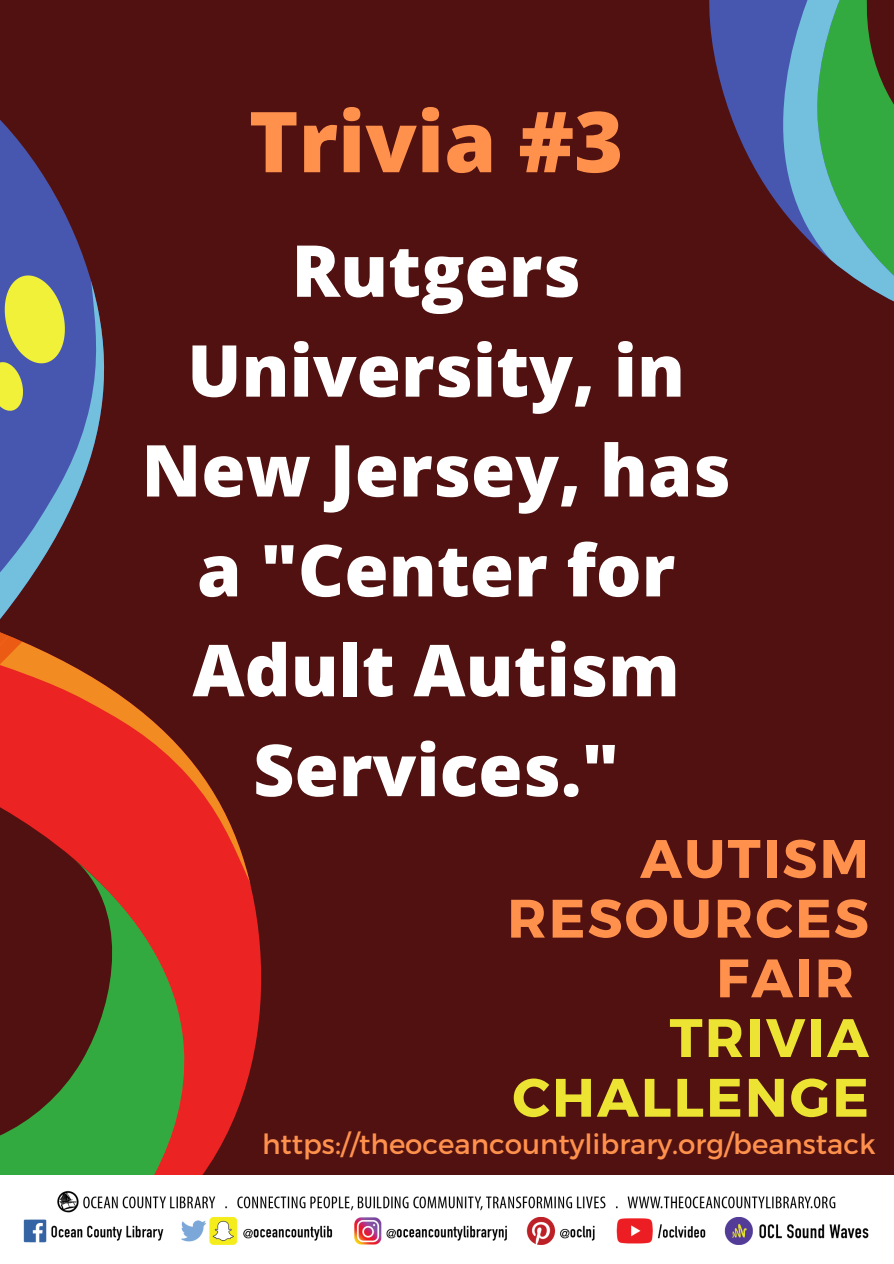
<style>
.page{position:relative;width:894px;height:1264px;background:#fff}
.page>*{position:absolute;margin:0;border:0;box-sizing:border-box;transform-origin:0 0}
.t1{font:800 84px "Open Sans";color:#ff914d}
.t2{font:800 71.7px/99.8px "Open Sans";color:#fff;text-align:center}
.t3{font:700 54px/59.7px "Montserrat";letter-spacing:.045em;color:#ff914d;text-align:right}
.t4{font:700 54px/59.7px "Montserrat";letter-spacing:.045em;color:#ede332;text-align:right}
.t5{font:27.75px "Montserrat";color:#ff914d}
</style>
<div class="page">
<div style="left:0;top:0;width:893px;height:1263px;background:#501110"></div>
<svg style="left:124px;top:698px;width:138px;height:477px;fill:#ec2323"></svg>
<svg style="left:0;top:520px;width:124px;height:655px"></svg>
<svg style="left:0;top:120px;width:105px;height:400px;fill:#4757af"></svg>
<svg style="left:0;top:269px;width:74px;height:145px"></svg>
<svg style="left:0;top:629px;width:22px;height:135px"></svg>
<svg style="left:709px;top:0;width:184px;height:301px"></svg>
<img style="left:0;top:1175px;width:893px;height:88px">
<p class="t1" style="left:249px;top:82px;width:376px">Trivia #3</p>
<p class="t2" style="left:141px;top:219px;width:590px">Rutgers<br>University, in<br>New Jersey, has a "Center for<br>Adult Autism<br>Services."</p>
<p class="t3" style="left:507px;top:826px;width:363px">AUTISM<br>RESOURCES<br>FAIR</p>
<p class="t4" style="left:512px;top:1005px;width:358px">TRIVIA<br>CHALLENGE</p>
<p class="t5" style="left:262px;top:1126px;width:614px">https://theoceancountylibrary.org/beanstack</p>
</div>
